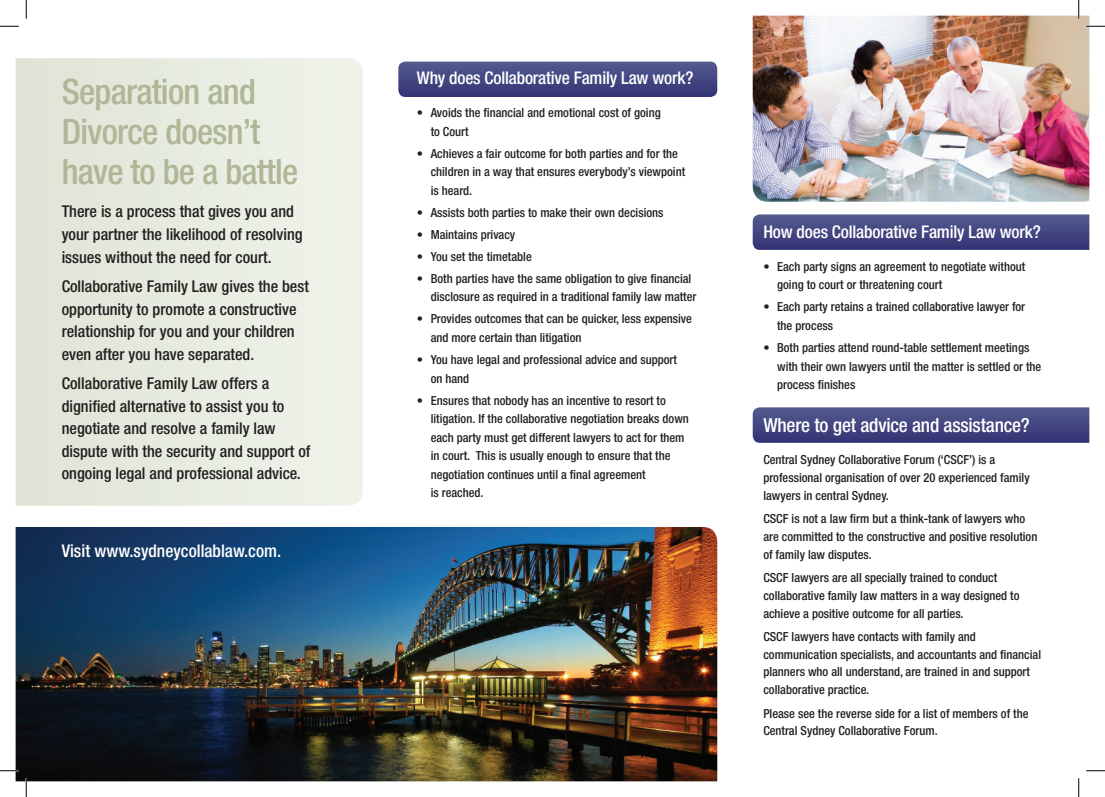
<style>
.page{position:relative;width:1105px;height:797px;background:#fff}
.page>*{position:absolute;margin:0;border:0;box-sizing:border-box;transform-origin:0 0}
.t1{font:500 condensed 35px/40px "Helvetica Neue LT Std";letter-spacing:-.02em;color:#b0b798}
.t2{font:500 condensed 19.38px "Helvetica Neue LT Std";letter-spacing:-.01em;color:#fff}
.t3{font:500 condensed 17.5px "Helvetica Neue LT Std";letter-spacing:-.01em;color:#fff}
.t4{font:500 condensed 16.25px/22.5px "Helvetica Neue LT Std";color:#231f20}
.t5{font:500 condensed 12.5px/18.5px "Helvetica Neue LT Std";color:#231f20}
</style>
<div class="page">
<svg style="left:753px;top:407px;width:336px;height:36px;background:#464983"></svg>
<svg style="left:753px;top:214px;width:336px;height:36px;background:#464983"></svg>
<svg style="left:398px;top:62px;width:319px;height:35px;background:#434781"></svg>
<img style="left:16px;top:527px;width:701px;height:254px">
<svg style="left:16px;top:58px;width:347px;height:447px;background:#e7ebe0"></svg>
<img style="left:753px;top:16px;width:336px;height:186px">
<svg style="left:0;top:25px;width:19px;height:2px"></svg>
<svg style="left:1086px;top:25px;width:19px;height:2px"></svg>
<svg style="left:0;top:770px;width:19px;height:1px"></svg>
<svg style="left:1086px;top:770px;width:19px;height:1px"></svg>
<svg style="left:25px;top:0;width:2px;height:19px"></svg>
<svg style="left:25px;top:778px;width:2px;height:19px"></svg>
<svg style="left:1078px;top:0;width:1px;height:19px"></svg>
<svg style="left:1078px;top:778px;width:1px;height:19px"></svg>
<h1 class="t1" style="left:62px;top:71px;width:238px">Separation and<br>Divorce doesn’t have to be a battle</h1>
<h3 class="t4" style="left:62px;top:200px;width:243px">There is a process that gives you and your partner the likelihood of resolving issues without the need for court.</h3>
<h3 class="t4" style="left:62px;top:275px;width:249px">Collaborative Family Law gives the best opportunity to promote a constructive relationship for you and your children even after you have separated.</h3>
<h3 class="t4" style="left:62px;top:372px;width:250px">Collaborative Family Law offers a dignified alternative to assist you to negotiate and resolve a family law dispute with the security and support of ongoing legal and professional advice.</h3>
<h3 class="t3" style="left:62px;top:540px;width:221px">Visit www.sydneycollablaw.com.</h3>
<h3 class="t3" style="left:417px;top:68px;width:278px">Why does Collaborative Family Law work?</h3>
<p class="t5" style="left:431px;top:103px;width:231px;text-indent:-14px">• Avoids the financial and emotional cost of going to Court</p>
<p class="t5" style="left:431px;top:144px;width:256px;text-indent:-14px">• Achieves a fair outcome for both parties and for the children in a way that ensures everybody’s viewpoint is heard.</p>
<p class="t5" style="left:417px;top:203px;width:248px">• Assists both parties to make their own decisions</p>
<p class="t5" style="left:417px;top:225px;width:100px">• Maintains privacy</p>
<p class="t5" style="left:417px;top:247px;width:116px">• You set the timetable</p>
<p class="t5" style="left:431px;top:269px;width:267px;text-indent:-14px">• Both parties have the same obligation to give financial disclosure as required in a traditional family law matter</p>
<p class="t5" style="left:431px;top:309px;width:263px;text-indent:-14px">• Provides outcomes that can be quicker, less expensive and more certain than litigation</p>
<p class="t5" style="left:431px;top:350px;width:248px;text-indent:-14px">• You have legal and professional advice and support on hand</p>
<p class="t5" style="left:431px;top:391px;width:260px;text-indent:-14px">• Ensures that nobody has an incentive to resort to litigation. If the collaborative negotiation breaks down each party must get different lawyers to act for them in court. This is usually enough to ensure that the negotiation continues until a final agreement<br>is reached.</p>
<h3 class="t3" style="left:763px;top:221px;width:279px">How does Collaborative Family Law work?</h3>
<p class="t5" style="left:777px;top:257px;width:250px;text-indent:-14px">• Each party signs an agreement to negotiate without going to court or threatening court</p>
<p class="t5" style="left:777px;top:297px;width:250px;text-indent:-14px">• Each party retains a trained collaborative lawyer for the process</p>
<p class="t5" style="left:777px;top:338px;width:266px;text-indent:-14px">• Both parties attend round-table settlement meetings with their own lawyers until the matter is settled or the process finishes</p>
<h2 class="t2" style="left:763px;top:413px;width:268px">Where to get advice and assistance?</h2>
<p class="t5" style="left:763px;top:450px;width:268px;line-height:17.9px">Central Sydney Collaborative Forum (‘CSCF’) is a professional organisation of over 20 experienced family lawyers in central Sydney.</p>
<p class="t5" style="left:763px;top:509px;width:276px;line-height:17.9px">CSCF is not a law firm but a think-tank of lawyers who are committed to the constructive and positive resolution of family law disputes.</p>
<p class="t5" style="left:763px;top:568px;width:258px;line-height:17.9px">CSCF lawyers are all specially trained to conduct collaborative family law matters in a way designed to achieve a positive outcome for all parties.</p>
<p class="t5" style="left:763px;top:627px;width:279px;line-height:17.9px">CSCF lawyers have contacts with family and communication specialists, and accountants and financial planners who all understand, are trained in and support collaborative practice.</p>
<p class="t5" style="left:763px;top:704px;width:267px;line-height:17.9px">Please see the reverse side for a list of members of the<br>Central Sydney Collaborative Forum.</p>
</div>
